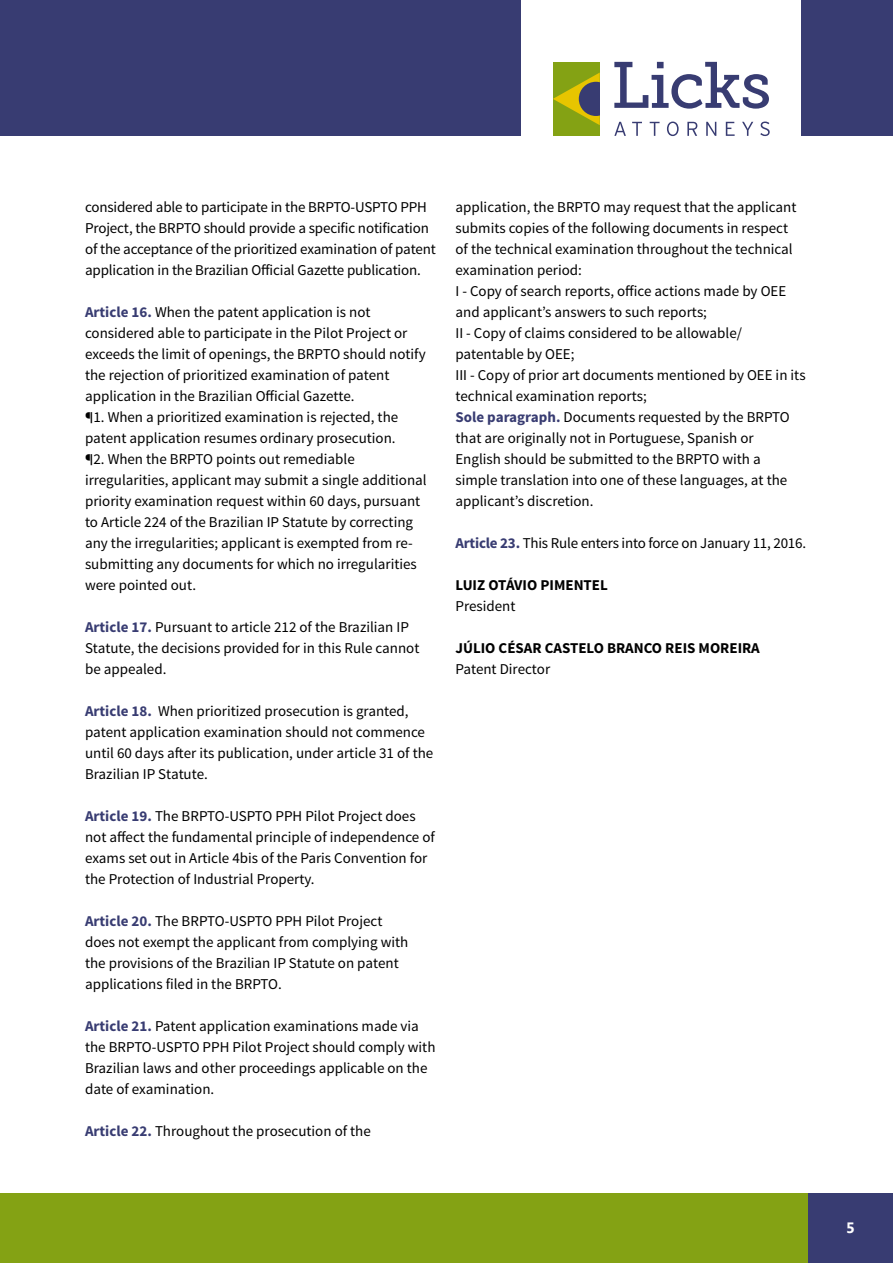
<style>
.page{position:relative;width:893px;height:1263px;background:#fff}
.page>*{position:absolute;margin:0;border:0;box-sizing:border-box;transform-origin:0 0}
.t1{font:15px/21px "Source Sans Pro";color:#000}
.t2{font:700 15px "Source Sans Pro";color:#000}
.t3{font:700 15px "Segoe UI";color:#fff}
.s1{font-weight:700;color:#383c72}
</style>
<div class="page">
<div style="left:0;top:1193px;width:893px;height:70px;background:#84a214"></div>
<div style="left:808px;top:1193px;width:85px;height:70px;background:#383c72"></div>
<svg style="left:614px;top:122px;width:12px;height:14px"></svg>
<svg style="left:632px;top:122px;width:10px;height:14px"></svg>
<svg style="left:650px;top:122px;width:9px;height:14px"></svg>
<svg style="left:667px;top:122px;width:12px;height:14px"></svg>
<svg style="left:687px;top:122px;width:10px;height:14px"></svg>
<svg style="left:706px;top:122px;width:10px;height:14px"></svg>
<svg style="left:726px;top:122px;width:9px;height:14px"></svg>
<svg style="left:742px;top:122px;width:11px;height:14px"></svg>
<svg style="left:760px;top:122px;width:10px;height:14px"></svg>
<svg style="left:614px;top:62px;width:155px;height:47px"></svg>
<div style="left:553px;top:62px;width:47px;height:74px;background:#84a214"></div>
<svg style="left:553px;top:73px;width:47px;height:52px"></svg>
<div style="left:0;top:0;width:521px;height:136px;background:#383c72"></div>
<div style="left:801px;top:0;width:92px;height:136px;background:#383c72"></div>
<p class="t1" style="left:85px;top:197px;width:352px">considered able to participate in the BRPTO-USPTO PPH Project, the BRPTO should provide a specific notification of the acceptance of the prioritized examination of patent application in the Brazilian Official Gazette publication.</p>
<p class="t1" style="left:85px;top:302px;width:343px"><span class="s1">Article 16.</span> When the patent application is not considered able to participate in the Pilot Project or exceeds the limit of openings, the BRPTO should notify the rejection of prioritized examination of patent application in the Brazilian Official Gazette.<br>¶1. When a prioritized examination is rejected, the patent application resumes ordinary prosecution.<br>¶2. When the BRPTO points out remediable irregularities, applicant may submit a single additional priority examination request within 60 days, pursuant to Article 224 of the Brazilian IP Statute by correcting any the irregularities; applicant is exempted from re&shy;submitting any documents for which no irregularities were pointed out.</p>
<p class="t1" style="left:85px;top:617px;width:336px"><span class="s1">Article 17.</span> Pursuant to article 212 of the Brazilian IP<br>Statute, the decisions provided for in this Rule cannot be appealed.</p>
<p class="t1" style="left:85px;top:701px;width:350px"><span class="s1">Article 18.</span> When prioritized prosecution is granted, patent application examination should not commence until 60 days after its publication, under article 31 of the Brazilian IP Statute.</p>
<p class="t1" style="left:85px;top:806px;width:351px"><span class="s1">Article 19.</span> The BRPTO-USPTO PPH Pilot Project does not affect the fundamental principle of independence of exams set out in Article 4bis of the Paris Convention for the Protection of Industrial Property.</p>
<p class="t1" style="left:85px;top:911px;width:325px"><span class="s1">Article 20.</span> The BRPTO-USPTO PPH Pilot Project does not exempt the applicant from complying with the provisions of the Brazilian IP Statute on patent applications filed in the BRPTO.</p>
<p class="t1" style="left:85px;top:1016px;width:352px"><span class="s1">Article 21.</span> Patent application examinations made via the BRPTO-USPTO PPH Pilot Project should comply with Brazilian laws and other proceedings applicable on the date of examination.</p>
<p class="t1" style="left:85px;top:1121px;width:287px"><span class="s1">Article 22.</span> Throughout the prosecution of the</p>
<p class="t1" style="left:455px;top:197px;width:352px">application, the BRPTO may request that the applicant submits copies of the following documents in respect<br>of the technical examination throughout the technical examination period:<br>I - Copy of search reports, office actions made by OEE and applicant’s answers to such reports;<br>II - Copy of claims considered to be allowable/ patentable by OEE;<br>III - Copy of prior art documents mentioned by OEE in its technical examination reports;<br><span class="s1">Sole paragraph.</span> Documents requested by the BRPTO that are originally not in Portuguese, Spanish or<br>English should be submitted to the BRPTO with a simple translation into one of these languages, at the applicant’s discretion.</p>
<p class="t1" style="left:455px;top:533px;width:352px"><span class="s1">Article 23.</span> This Rule enters into force on January 11, 2016.</p>
<p class="t2" style="left:455px;top:576px;width:154px">LUIZ OTÁVIO PIMENTEL</p>
<p class="t1" style="left:455px;top:596px;width:62px">President</p>
<p class="t2" style="left:455px;top:639px;width:306px">JÚLIO CÉSAR CASTELO BRANCO REIS MOREIRA</p>
<p class="t1" style="left:455px;top:659px;width:96px">Patent Director</p>
<p class="t3" style="left:846px;top:1217px;width:10px">5</p>
</div>
